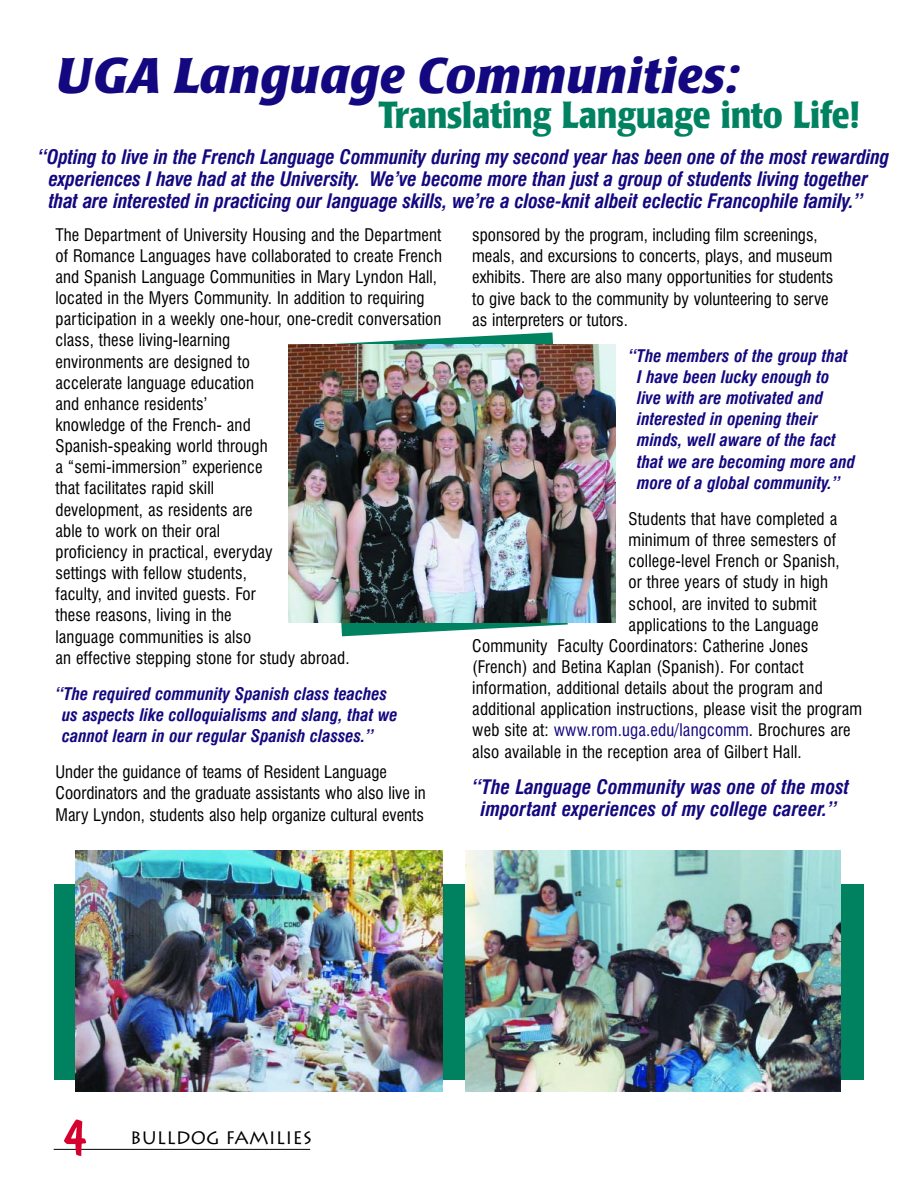
<style>
.page{position:relative;width:918px;height:1188px;background:#fff}
.page>*{position:absolute;margin:0;border:0;box-sizing:border-box;transform-origin:0 0}
.t1{font:54px "Dom Casual";color:#d4012e}
.t2{font:italic 700 49.5px "Poppl Laudatio";letter-spacing:.005em;color:#130880}
.t3{font:700 condensed 37.5px "Poppl Laudatio";letter-spacing:.005em;color:#008261}
.t4{font:italic 700 condensed 19.5px/21.9px "Swiss 721 BT";letter-spacing:-.01em;color:#130880}
.t5{font:18px "Lithos";color:#000}
.t6{font:condensed 16.95px/21.1px "Swiss 721 BT";letter-spacing:.005em;color:#000}
.t7{font:italic 700 condensed 16.95px/21.1px "Swiss 721 BT";color:#130880}
.t8{font:condensed 16.95px "Swiss 721 BT";letter-spacing:.01em;color:#130880}
.s1{color:#000}
</style>
<div class="page">
<div style="left:54px;top:884px;width:810px;height:196px;background:#008261"></div>
<svg style="left:327px;top:332px;width:241px;height:304px"></svg>
<hr style="left:54px;top:1149px;width:256px;height:1px;background:#000">
<img style="left:465px;top:851px;width:376px;height:241px">
<img style="left:75px;top:851px;width:367px;height:241px">
<img style="left:288px;top:345px;width:327px;height:277px">
<h2 class="t2" style="left:56px;top:57px;width:684px">UGA Language Communities:</h2>
<h3 class="t3" style="left:378px;top:98px;width:482px">Translating Language into Life!</h3>
<p class="t4" style="left:49px;top:147px;width:843px;text-indent:-11px">“Opting to live in the French Language Community during my second year has been one of the most rewarding experiences I have had at the University. We’ve become more than just a group of students living together that are interested in practicing our language skills, we’re a close-knit albeit eclectic Francophile family.”</p>
<p class="t6" style="left:56px;top:225px;width:388px">The Department of University Housing and the Department of Romance Languages have collaborated to create French and Spanish Language Communities in Mary Lyndon Hall, located in the Myers Community. In addition to requiring participation in a weekly one-hour, one-credit conversation class, these living-learning<br>environments are designed to<br>accelerate language education<br>and enhance residents’<br>knowledge of the French- and<br>Spanish-speaking world through<br>a “semi-immersion” experience<br>that facilitates rapid skill<br>development, as residents are<br>able to work on their oral<br>proficiency in practical, everyday<br>settings with fellow students,<br>faculty, and invited guests. For<br>these reasons, living in the<br>language communities is also<br>an effective stepping stone for study abroad.</p>
<p class="t7" style="left:62px;top:684px;width:337px;text-indent:-7px">“The required community Spanish class teaches us aspects like colloquialisms and slang, that we cannot learn in our regular Spanish classes.”</p>
<p class="t6" style="left:56px;top:763px;width:372px">Under the guidance of teams of Resident Language<br>Coordinators and the graduate assistants who also live in<br>Mary Lyndon, students also help organize cultural events</p>
<p class="t6" style="left:472px;top:226px;width:362px">sponsored by the program, including film screenings, meals, and excursions to concerts, plays, and museum exhibits. There are also many opportunities for students to give back to the community by volunteering to serve as interpreters or tutors.</p>
<p class="t7" style="left:637px;top:347px;width:220px;text-indent:-8px">“The members of the group that<br>I have been lucky enough to live with are motivated and interested in opening their minds, well aware of the fact that we are becoming more and more of a global community.”</p>
<p class="t6" style="left:629px;top:510px;width:210px">Students that have completed a</p>
<p class="t6" style="left:629px;top:531px;width:209px">minimum of three semesters of</p>
<p class="t6" style="left:629px;top:552px;width:213px">college-level French or Spanish,</p>
<p class="t6" style="left:629px;top:573px;width:201px">or three years of study in high</p>
<p class="t6" style="left:629px;top:594px;width:190px">school, are invited to submit</p>
<p class="t6" style="left:629px;top:615px;width:192px">applications to the Language</p>
<p class="t6" style="left:472px;top:636px;width:337px">Community Faculty Coordinators: Catherine Jones</p>
<p class="t6" style="left:472px;top:658px;width:333px">(French) and Betina Kaplan (Spanish). For contact</p>
<p class="t6" style="left:472px;top:679px;width:352px">information, additional details about the program and</p>
<p class="t6" style="left:472px;top:700px;width:391px">additional application instructions, please visit the program</p>
<p class="t8" style="left:472px;top:724px;width:380px"><span class="s1">web site at:</span> www.rom.uga.edu/langcomm<span class="s1">. Brochures are</span></p>
<p class="t6" style="left:472px;top:742px;width:331px">also available in the reception area of Gilbert Hall.</p>
<p class="t4" style="left:472px;top:778px;width:378px;text-align:center">“The Language Community was one of the most important experiences of my college career.”</p>
<h1 class="t1" style="left:62px;top:1114px;width:27px">4</h1>
<p class="t5" style="left:130px;top:1127px;width:183px">BULLDOG FAMILIES</p>
</div>
